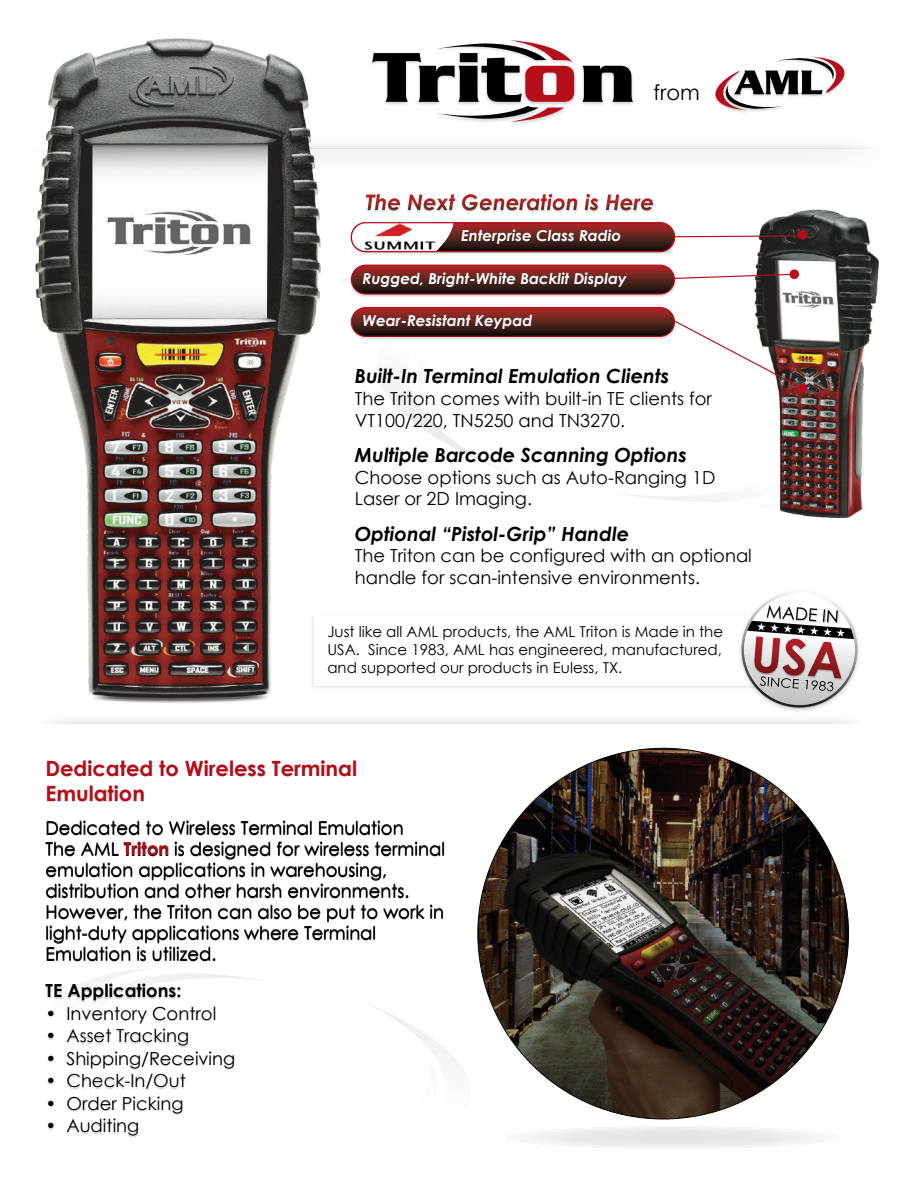
<style>
.page{position:relative;width:918px;height:1188px;background:#fff}
.page>*{position:absolute;margin:0;border:0;box-sizing:border-box;transform-origin:0 0}
.t1{font:700 21px/25.2px "Century Gothic";color:#b50e1a}
.t2{font:21px "Century Gothic";color:#000001}
.t3{font:italic 700 19.5px "Century Gothic";color:#000001}
.t4{font:18px/21px "Century Gothic";color:#000001}
.t5{font:700 18px "Century Gothic";color:#000001}
.t6{font:italic 700 15.15px "Century Gothic";color:#fff}
.t7{font:15px/18px "Century Gothic";color:#000001;text-align:justify}
.s1{font-weight:700;color:#b50e1a}
</style>
<div class="page">
<svg style="left:377px;top:370px;width:357px;height:132px"></svg>
<img style="left:731px;top:56px;width:85px;height:57px">
<svg style="left:715px;top:57px;width:130px;height:53px"></svg>
<svg style="left:372px;top:40px;width:261px;height:82px"></svg>
<img style="left:754px;top:209px;width:125px;height:308px">
<img style="left:350px;top:307px;width:325px;height:32px">
<div style="left:351px;top:308px;width:323px;height:28px;background:linear-gradient(to bottom,#ac2f2a,#131510);border-radius:14px"></div>
<div style="left:351px;top:307px;width:324px;height:30px;border:1px solid #b50e1a;border-radius:14px"></div>
<svg style="left:673px;top:319px;width:131px;height:71px"></svg>
<div style="left:798px;top:384px;width:9px;height:9px;background:#b50e1a;border-radius:50%"></div>
<img style="left:365px;top:193px;width:289px;height:20px">
<svg style="left:366px;top:194px;width:34px;height:16px"></svg>
<svg style="left:408px;top:194px;width:47px;height:16px"></svg>
<svg style="left:462px;top:194px;width:115px;height:16px"></svg>
<svg style="left:585px;top:194px;width:13px;height:16px"></svg>
<svg style="left:606px;top:195px;width:47px;height:15px"></svg>
<img style="left:350px;top:264px;width:326px;height:33px">
<svg style="left:351px;top:265px;width:323px;height:29px;background:#651e1b"></svg>
<div style="left:351px;top:265px;width:324px;height:30px;border:1px solid #b50e1a;border-radius:14px"></div>
<img style="left:360px;top:269px;width:269px;height:23px">
<svg style="left:673px;top:273px;width:123px;height:7px"></svg>
<div style="left:790px;top:269px;width:9px;height:10px;background:#b50e1a;border-radius:50%"></div>
<svg style="left:678px;top:235px;width:121px;height:3px"></svg>
<div style="left:798px;top:230px;width:9px;height:10px;background:#b50e1a;border-radius:50%"></div>
<img style="left:350px;top:222px;width:328px;height:32px">
<svg style="left:351px;top:223px;width:323px;height:29px;background:#6a1f1c"></svg>
<img style="left:454px;top:227px;width:170px;height:22px">
<svg style="left:351px;top:223px;width:103px;height:29px"></svg>
<img style="left:361px;top:224px;width:78px;height:28px">
<div style="left:351px;top:222px;width:324px;height:30px;border:1px solid #b50e1a;border-radius:14px"></div>
<svg style="left:739px;top:592px;width:120px;height:118px"></svg>
<img style="left:35px;top:39px;width:286px;height:664px">
<svg style="left:93px;top:969px;width:366px;height:95px"></svg>
<div style="left:506px;top:1126px;width:333px;height:23px;background:#ededed;border-radius:50%"></div>
<img style="left:478px;top:748px;width:371px;height:371px;border-radius:185px">
<p class="t2" style="left:654px;top:78px;width:48px">from</p>
<p class="t6" style="left:461px;top:224px;width:161px">Enterprise Class Radio</p>
<p class="t6" style="left:363px;top:267px;width:266px">Rugged, Bright-White Backlit Display</p>
<p class="t6" style="left:363px;top:309px;width:171px">Wear-Resistant Keypad</p>
<p class="t3" style="left:355px;top:362px;width:316px">Built-In Terminal Emulation Clients</p>
<p class="t4" style="left:355px;top:387px;width:359px;line-height:21.6px">The Triton comes with built-in TE clients for<br>VT100/220, TN5250 and TN3270.</p>
<p class="t3" style="left:355px;top:440px;width:334px">Multiple Barcode Scanning Options</p>
<p class="t4" style="left:355px;top:466px;width:362px;line-height:21.6px">Choose options such as Auto-Ranging 1D<br>Laser or 2D Imaging.</p>
<p class="t3" style="left:355px;top:519px;width:276px">Optional “Pistol-Grip” Handle</p>
<p class="t4" style="left:355px;top:545px;width:399px;line-height:21.6px">The Triton can be configured with an optional handle for scan-intensive environments.</p>
<p class="t7" style="left:327px;top:622px;width:397px">Just like all AML products, the AML Triton is Made in the USA. Since 1983, AML has engineered, manufactured, and supported our products in Euless, TX.</p>
<p class="t1" style="left:45px;top:754px;width:313px">Dedicated to Wireless Terminal<br>Emulation</p>
<p class="t4" style="left:45px;top:816px;width:401px">Dedicated to Wireless Terminal Emulation<br>The AML <span class="s1">Triton</span> is designed for wireless terminal emulation applications in warehousing, distribution and other harsh environments.<br>However, the Triton can also be put to work in light-duty applications where Terminal Emulation is utilized.</p>
<p class="t5" style="left:45px;top:977px;width:138px">TE Applications:</p>
<p class="t4" style="left:45px;top:1003px;width:172px">• Inventory Control</p>
<p class="t4" style="left:45px;top:1025px;width:145px">• Asset Tracking</p>
<p class="t4" style="left:45px;top:1048px;width:191px">• Shipping/Receiving</p>
<p class="t4" style="left:45px;top:1070px;width:142px">• Check-In/Out</p>
<p class="t4" style="left:45px;top:1093px;width:140px">• Order Picking</p>
<p class="t4" style="left:45px;top:1115px;width:95px">• Auditing</p>
</div>
